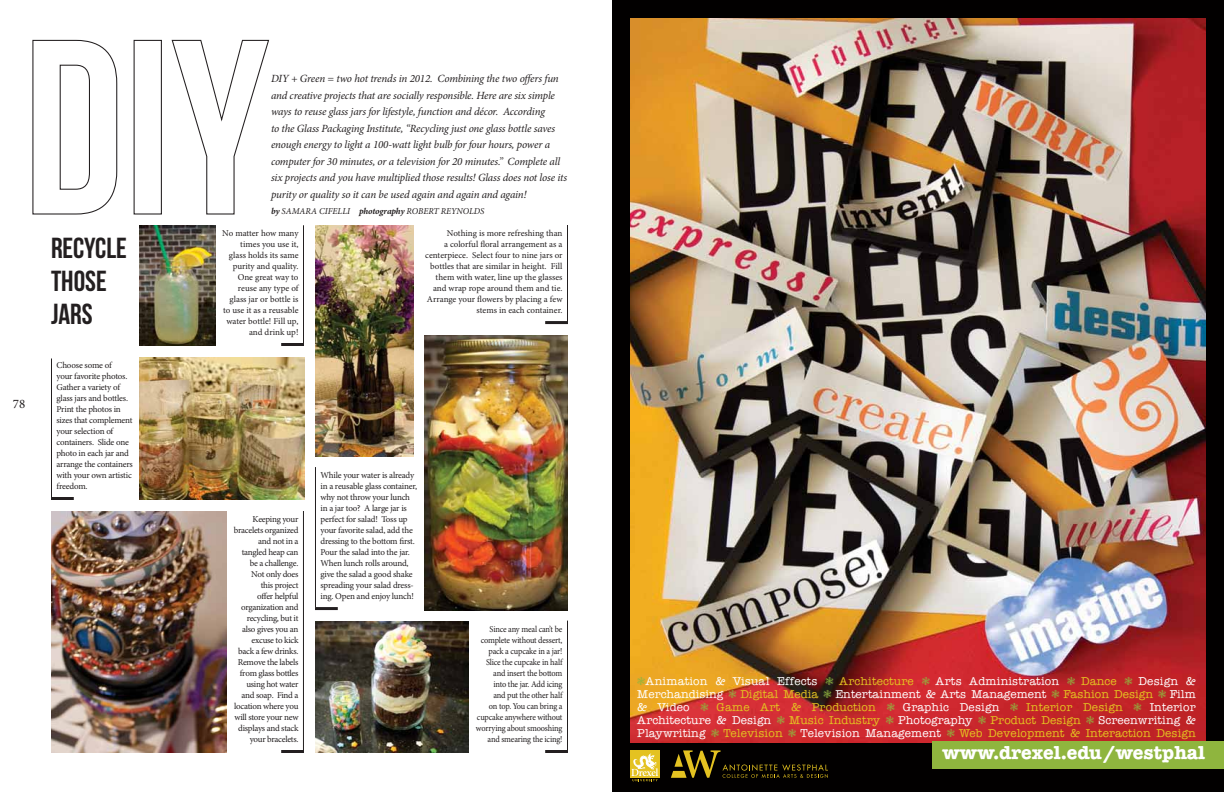
<style>
.page{position:relative;width:1224px;height:792px;background:#fff}
.page>*{position:absolute;margin:0;border:0;box-sizing:border-box;transform-origin:0 0}
.t1{font:29px/33px "Bebas Neue";color:#231f20}
.t2{font:700 19px "American Typewriter";color:#fff}
.t3{font:13px "Minion Pro";color:#231f20}
.t4{font:500 11.5px/13px "American Typewriter";letter-spacing:.01em;color:#fff;text-align:justify}
.t5{font:italic 11px/16.5px "Minion Pro";letter-spacing:-.025em;color:#231f20}
.t6{font:9px/11px "Minion Pro";letter-spacing:-.02em;color:#231f20}
.t7{font:9px/11px "Minion Pro";color:#231f20;text-align:right}
.t8{font:9px/11px "Minion Pro";letter-spacing:-.02em;color:#231f20;text-align:right;scale:.93 1}
.t9{font:italic 9px "Minion Pro";color:#231f20}
.s1{font-weight:700}
.s2{color:#8fb53e}
.s3{color:#e4c221}
</style>
<div class="page">
<svg style="left:32px;top:39px;width:86px;height:176px"></svg>
<div style="left:134px;top:40px;width:28px;height:175px;border:1px solid #231f20"></div>
<svg style="left:171px;top:39px;width:99px;height:176px"></svg>
<img style="left:315px;top:621px;width:154px;height:132px">
<img style="left:139px;top:225px;width:77px;height:121px">
<img style="left:424px;top:335px;width:144px;height:275px">
<hr style="left:567px;top:621px;width:1px;height:129px;background:#231f20">
<hr style="left:303px;top:511px;width:1px;height:242px;background:#231f20">
<hr style="left:315px;top:467px;width:1px;height:140px;background:#231f20">
<hr style="left:303px;top:225px;width:1px;height:118px;background:#231f20">
<hr style="left:545px;top:750px;width:23px;height:3px;background:#231f20">
<hr style="left:281px;top:750px;width:23px;height:3px;background:#231f20">
<hr style="left:315px;top:607px;width:23px;height:3px;background:#231f20">
<hr style="left:281px;top:343px;width:23px;height:3px;background:#231f20">
<img style="left:139px;top:357px;width:165px;height:143px">
<img style="left:51px;top:511px;width:176px;height:242px">
<img style="left:315px;top:225px;width:99px;height:231px">
<hr style="left:567px;top:225px;width:1px;height:98px;background:#231f20">
<hr style="left:51px;top:358px;width:1px;height:142px;background:#231f20">
<hr style="left:545px;top:321px;width:23px;height:3px;background:#231f20">
<hr style="left:51px;top:497px;width:23px;height:3px;background:#231f20">
<img style="left:612px;top:0;width:612px;height:792px">
<h3 class="t3" style="left:13px;top:395px;width:14px">78</h3>
<p class="t5" style="left:271px;top:70px;width:298px;text-indent:20px">+ Green = two hot trends in 2012. Combining the two offers fun and creative projects that are socially responsible. Here are six simple ways to reuse glass jars for lifestyle, function and décor. According<br>to the Glass Packaging Institute, “Recycling just one glass bottle saves enough energy to light a 100-watt light bulb for four hours, power a computer for 30 minutes, or a television for 20 minutes.” Complete all six projects and you have multiplied those results! Glass does not lose its purity or quality so it can be used again and again and again!</p>
<p class="t9" style="left:271px;top:205px;width:215px"><span class="s1">by</span> Samara Cifelli <span class="s1">photography</span> robert Reynolds</p>
<p class="t7" style="left:425px;top:228px;width:139px">Nothing is more refreshing than<br>a colorful floral arrangement as a centerpiece. Select four to nine jars or bottles that are similar in height. Fill them with water, line up the glasses and wrap rope around them and tie.<br>Arrange your flowers by placing a few stems in each container.</p>
<p class="t5" style="left:271px;top:70px;width:8px">DIY</p>
<h1 class="t1" style="left:51px;top:231px;width:77px">RECYCLE<br>THOSE<br>JARS</h1>
<p class="t7" style="left:222px;top:228px;width:78px">No matter how many times you use it, glass holds its same purity and quality.<br>One great way to reuse any type of glass jar or bottle is to use it as a reusable water bottle! Fill up, and drink up!</p>
<p class="t6" style="left:56px;top:360px;width:78px">Choose some of<br>your favorite photos.<br>Gather a variety of glass jars and bottles.<br>Print the photos in sizes that complement your selection of containers. Slide one photo in each jar and arrange the containers with your own artistic freedom.</p>
<p class="t6" style="left:234px;top:514px;width:66px;text-align:right">Keeping your bracelets organized and not in a tangled heap can be a challenge.<br>Not only does<br>this project<br>offer helpful organization and recycling, but it also gives you an excuse to kick back a few drinks.<br>Remove the labels from glass bottles using hot water and soap. Find a location where you will store your new displays and stack your bracelets.</p>
<p class="t6" style="left:320px;top:470px;width:98px">While your water is already in a reusable glass container, why not throw your lunch in a jar too? A large jar is perfect for salad! Toss up your favorite salad, add the dressing to the bottom first.<br>Pour the salad into the jar.<br>When lunch rolls around, give the salad a good shake spreading your salad dress&shy;ing. Open and enjoy lunch!</p>
<p class="t8" style="left:476px;top:624px;width:95px">Since any meal can’t be complete without dessert, pack a cupcake in a jar!<br>Slice the cupcake in half and insert the bottom<br>into the jar. Add icing<br>and put the other half<br>on top. You can bring a cupcake anywhere without worrying about smooshing and smearing the icing!</p>
<p class="t4" style="left:637px;top:675px;width:560px"><span class="s2">❃</span>Animation &amp; Visual Effects <span class="s2">❃</span> <span class="s3">Architecture</span> <span class="s2">❃</span> Arts Administration <span class="s2">❃</span> <span class="s3">Dance</span> <span class="s2">❃</span> Design &amp; Merchandising <span class="s2">❃</span> <span class="s3">Digital Media</span> <span class="s2">❃</span> Entertainment &amp; Arts Management <span class="s2">❃</span> <span class="s3">Fashion Design</span> <span class="s2">❃</span> Film &amp; Video <span class="s2">❃</span> <span class="s3">Game Art &amp; Production</span> <span class="s2">❃</span> Graphic Design <span class="s2">❃</span> <span class="s3">Interior Design</span> <span class="s2">❃</span> Interior Architecture &amp; Design <span class="s2">❃</span> <span class="s3">Music Industry</span> <span class="s2">❃</span> Photography <span class="s2">❃</span> <span class="s3">Product Design</span> <span class="s2">❃</span> Screenwriting &amp; Playwriting <span class="s2">❃</span> <span class="s3">Television</span> <span class="s2">❃</span> Television Management <span class="s2">❃</span> <span class="s3">Web Development &amp; Interaction Design</span></p>
<h2 class="t2" style="left:943px;top:742px;width:264px">www.drexel.edu/westphal</h2>
</div>
